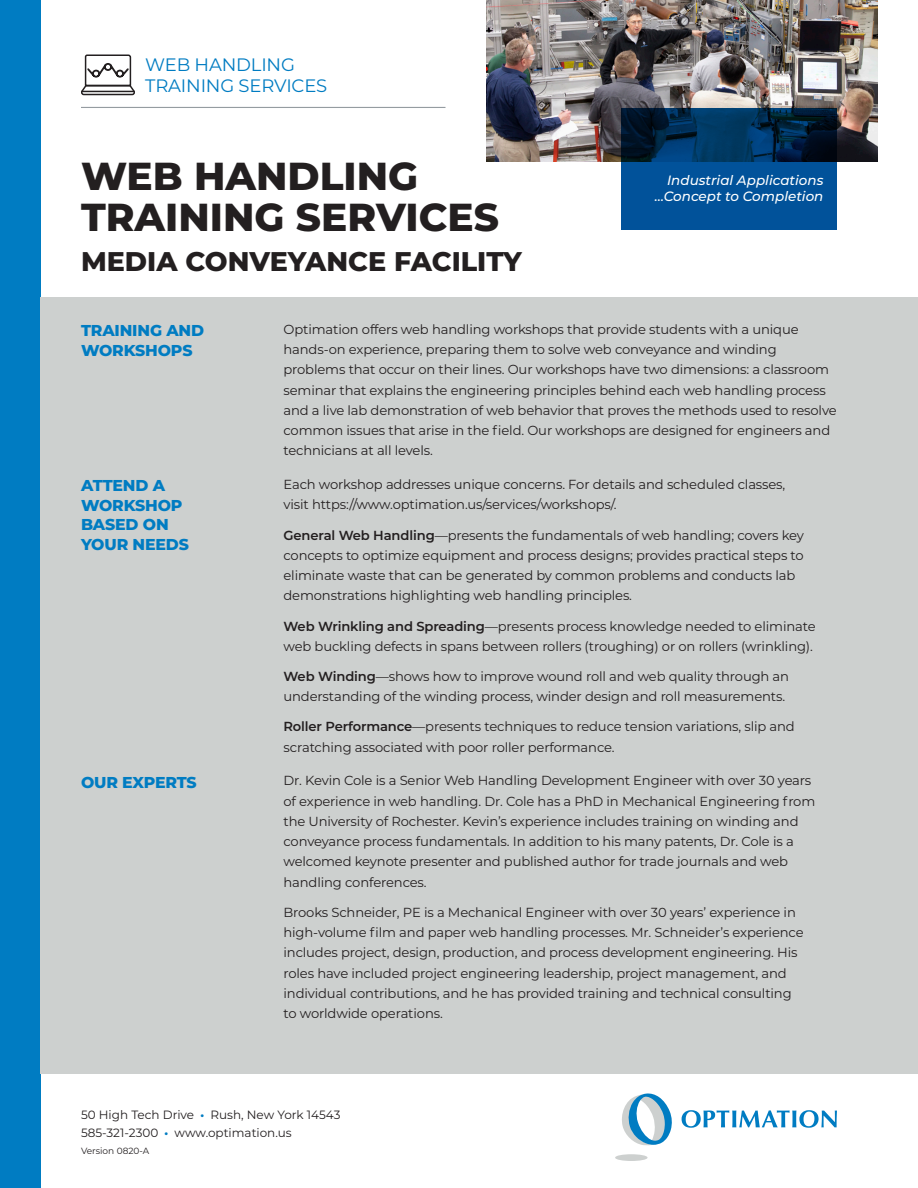
<style>
.page{position:relative;width:918px;height:1188px;background:#fff}
.page>*{position:absolute;margin:0;border:0;box-sizing:border-box;transform-origin:0 0}
.t1{font:800 39px/40.5px "Montserrat";color:#231f20}
.t2{font:800 27px "Montserrat";color:#231f20}
.t3{font:18px "Montserrat";letter-spacing:-.01em;color:#007cc2}
.t4{font:800 15.75px/19.5px "Montserrat";letter-spacing:-.01em;color:#007cc2}
.t5{font:italic 500 13.5px "Montserrat";color:#fff}
.t6{font:13.2px/20.2px "Montserrat";letter-spacing:-.01em;color:#231f20}
.t7{font:12px "Montserrat";color:#231f20}
.t8{font:9px "Montserrat";color:#231f20}
.s1{font-weight:600}
.s2{font-family:"Barlow";color:#007cc2}
</style>
<div class="page">
<img style="left:486px;top:0;width:392px;height:162px">
<div style="left:0;top:0;width:40px;height:1188px;background:#007cc2"></div>
<div style="left:40px;top:297px;width:878px;height:776px;background:#cdd0cf"></div>
<hr style="left:81px;top:107px;width:365px;height:1px;background:#959ca1">
<svg style="left:615px;top:1094px;width:57px;height:67px"></svg>
<svg style="left:682px;top:1110px;width:155px;height:18px"></svg>
<svg style="left:621px;top:108px;width:216px;height:122px;background:#003f76"></svg>
<svg style="left:81px;top:54px;width:54px;height:42px"></svg>
<p class="t3" style="left:145px;top:52px;width:151px">WEB HANDLING</p>
<p class="t3" style="left:145px;top:73px;width:184px">TRAINING SERVICES</p>
<p class="t1" style="left:81px;top:154px;width:419px">WEB HANDLING<br>TRAINING SERVICES</p>
<p class="t2" style="left:81px;top:242px;width:442px">MEDIA CONVEYANCE FACILITY</p>
<p class="t5" style="left:667px;top:171px;width:158px">Industrial Applications</p>
<p class="t5" style="left:655px;top:187px;width:170px">…Concept to Completion</p>
<p class="t4" style="left:81px;top:320px;width:125px">TRAINING AND<br>WORKSHOPS</p>
<p class="t4" style="left:81px;top:475px;width:110px">ATTEND A<br>WORKSHOP<br>BASED ON<br>YOUR NEEDS</p>
<p class="t4" style="left:81px;top:772px;width:117px">OUR EXPERTS</p>
<p class="t6" style="left:284px;top:319px;width:555px">Optimation offers web handling workshops that provide students with a unique hands-on experience, preparing them to solve web conveyance and winding problems that occur on their lines. Our workshops have two dimensions: a classroom seminar that explains the engineering principles behind each web handling process and a live lab demonstration of web behavior that proves the methods used to resolve common issues that arise in the field. Our workshops are designed for engineers and technicians at all levels.</p>
<p class="t6" style="left:284px;top:474px;width:503px">Each workshop addresses unique concerns. For details and scheduled classes, visit https://www.optimation.us/services/workshops/.</p>
<p class="t6" style="left:284px;top:524px;width:522px"><span class="s1">General Web Handling</span>—presents the fundamentals of web handling; covers key concepts to optimize equipment and process designs; provides practical steps to eliminate waste that can be generated by common problems and conducts lab demonstrations highlighting web handling principles.</p>
<p class="t6" style="left:284px;top:615px;width:534px"><span class="s1">Web Wrinkling and Spreading</span>—presents process knowledge needed to eliminate web buckling defects in spans between rollers (troughing) or on rollers (wrinkling).</p>
<p class="t6" style="left:284px;top:666px;width:507px"><span class="s1">Web Winding</span>—shows how to improve wound roll and web quality through an understanding of the winding process, winder design and roll measurements.</p>
<p class="t6" style="left:284px;top:716px;width:513px"><span class="s1">Roller Performance</span>—presents techniques to reduce tension variations, slip and scratching associated with poor roller performance.</p>
<p class="t6" style="left:284px;top:770px;width:533px">Dr. Kevin Cole is a Senior Web Handling Development Engineer with over 30 years of experience in web handling. Dr. Cole has a PhD in Mechanical Engineering from the University of Rochester. Kevin’s experience includes training on winding and conveyance process fundamentals. In addition to his many patents, Dr. Cole is a welcomed keynote presenter and published author for trade journals and web handling conferences.</p>
<p class="t6" style="left:284px;top:902px;width:522px">Brooks Schneider, PE is a Mechanical Engineer with over 30 years’ experience in high-volume film and paper web handling processes. Mr. Schneider’s experience includes project, design, production, and process development engineering. His roles have included project engineering leadership, project management, and individual contributions, and he has provided training and technical consulting to worldwide operations.</p>
<p class="t7" style="left:81px;top:1106px;width:261px">50 High Tech Drive <span class="s2">•</span> Rush, New York 14543</p>
<p class="t7" style="left:81px;top:1124px;width:212px">585-321-2300 <span class="s2">•</span> www.optimation.us</p>
<p class="t8" style="left:81px;top:1144px;width:70px">Version 0820-A</p>
</div>
